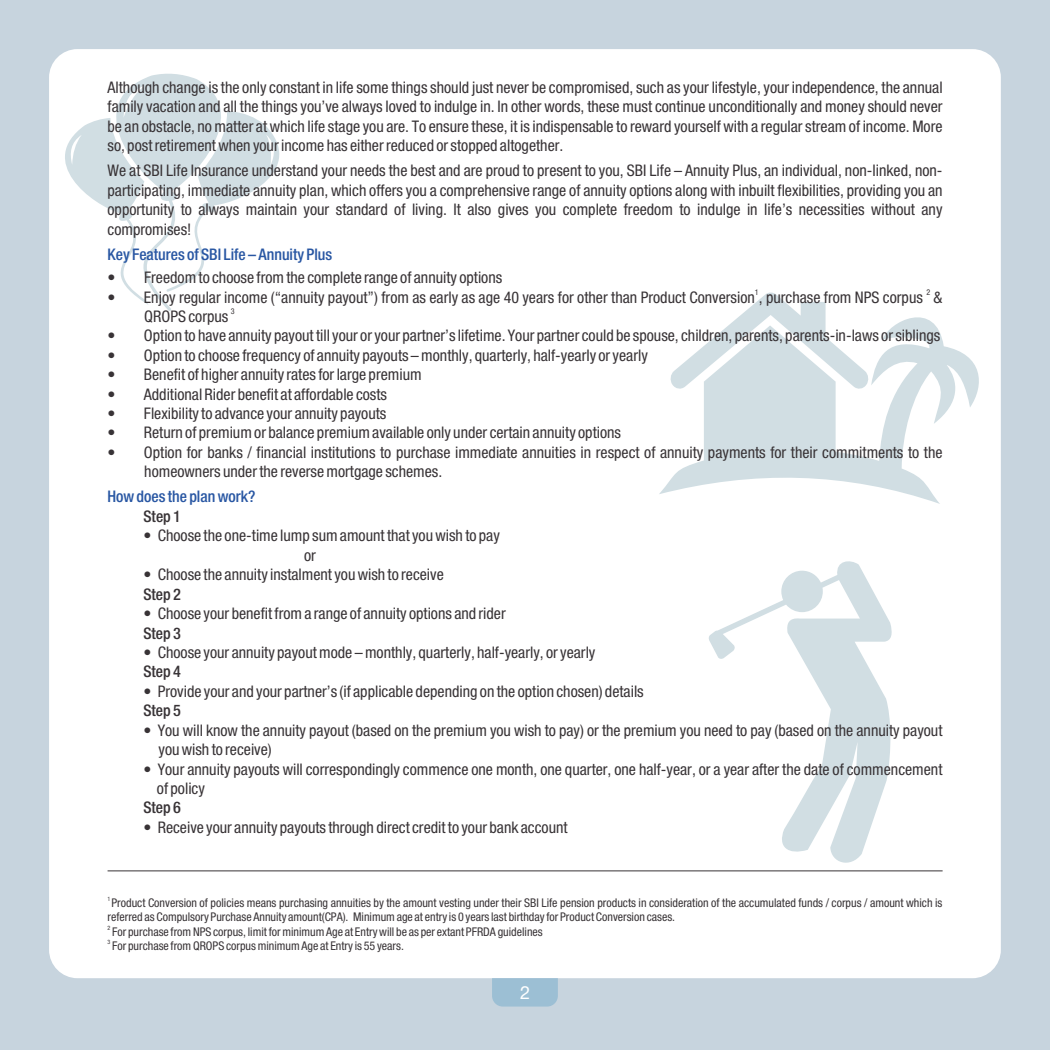
<style>
.page{position:relative;width:1050px;height:1050px;background:#fff}
.page>*{position:absolute;margin:0;border:0;box-sizing:border-box;transform-origin:0 0}
.t1{font:16px/19.4px "Heavenetica Cond 5 SH";color:#383336}
.t2{font:16px "Heavenetica Cond 6 Med SH";color:#2957a3}
.t3{font:16px "Heavenetica Cond 6 Med SH";color:#383336}
.t4{font:12px/14.6px "Heavenetica Cond 5 SH";color:#383336}
.t5{font:8px "Heavenetica Cond 5 SH";color:#383336}
.t6{font:6px "Heavenetica Cond 5 SH";color:#383336}
</style>
<div class="page">
<div style="left:0;top:0;width:1049px;height:1049px;background:#c7d4de"></div>
<div style="left:49px;top:49px;width:951px;height:929px;background:#fff;border-radius:28px"></div>
<svg style="left:35px;top:72px;width:245px;height:239px"></svg>
<svg style="left:659px;top:292px;width:320px;height:212px"></svg>
<svg style="left:709px;top:561px;width:183px;height:302px"></svg>
<hr style="left:108px;top:870px;width:834px;height:1px;background:#383336">
<div style="left:492px;top:978px;width:66px;height:28px;background:#9cbfd4"></div>
<p class="t1" style="left:107px;top:77px;width:836px;text-align:justify">Although change is the only constant in life some things should just never be compromised, such as your lifestyle, your independence, the annual family vacation and all the things you’ve always loved to indulge in. In other words, these must continue unconditionally and money should never be an obstacle, no matter at which life stage you are. To ensure these, it is indispensable to reward yourself with a regular stream of income. More so, post retirement when your income has either reduced or stopped altogether.</p>
<p class="t1" style="left:107px;top:160px;width:836px;text-align:justify">We at SBI Life Insurance understand your needs the best and are proud to present to you, SBI Life – Annuity Plus, an individual, non-linked, non&shy;participating, immediate annuity plan, which offers you a comprehensive range of annuity options along with inbuilt flexibilities, providing you an opportunity to always maintain your standard of living. It also gives you complete freedom to indulge in life’s necessities without any compromises!</p>
<p class="t2" style="left:107px;top:244px;width:226px">Key Features of SBI Life – Annuity Plus</p>
<p class="t1" style="left:107px;top:267px;width:396px">• Freedom to choose from the complete range of annuity options</p>
<p class="t5" style="left:755px;top:286px;width:5px">1</p>
<p class="t5" style="left:926px;top:286px;width:5px">2</p>
<p class="t1" style="left:107px;top:286px;width:836px">• Enjoy regular income (“annuity payout”) from as early as age 40 years for other than Product Conversion , purchase from NPS corpus &amp;</p>
<p class="t5" style="left:231px;top:306px;width:5px">3</p>
<p class="t1" style="left:144px;top:306px;width:86px">QROPS corpus</p>
<p class="t1" style="left:107px;top:325px;width:834px">• Option to have annuity payout till your or your partner’s lifetime. Your partner could be spouse, children, parents, parents-in-laws or siblings</p>
<p class="t1" style="left:107px;top:345px;width:542px">• Option to choose frequency of annuity payouts – monthly, quarterly, half-yearly or yearly</p>
<p class="t1" style="left:107px;top:364px;width:316px">• Benefit of higher annuity rates for large premium</p>
<p class="t1" style="left:107px;top:383px;width:281px">• Additional Rider benefit at affordable costs</p>
<p class="t1" style="left:107px;top:403px;width:280px">• Flexibility to advance your annuity payouts</p>
<p class="t1" style="left:107px;top:422px;width:515px">• Return of premium or balance premium available only under certain annuity options</p>
<p class="t1" style="left:144px;top:442px;width:799px;text-indent:-37px">• Option for banks / financial institutions to purchase immediate annuities in respect of annuity payments for their commitments to the homeowners under the reverse mortgage schemes.</p>
<p class="t2" style="left:107px;top:486px;width:149px">How does the plan work?</p>
<p class="t3" style="left:143px;top:506px;width:39px">Step 1</p>
<p class="t1" style="left:304px;top:525px;width:197px;text-indent:-160px">• Choose the one-time lump sum amount that you wish to pay or</p>
<p class="t1" style="left:143px;top:564px;width:302px">• Choose the annuity instalment you wish to receive</p>
<p class="t3" style="left:143px;top:583px;width:39px">Step 2</p>
<p class="t1" style="left:143px;top:603px;width:364px">• Choose your benefit from a range of annuity options and rider</p>
<p class="t3" style="left:143px;top:622px;width:39px">Step 3</p>
<p class="t1" style="left:143px;top:642px;width:453px">• Choose your annuity payout mode – monthly, quarterly, half-yearly, or yearly</p>
<p class="t3" style="left:143px;top:661px;width:39px">Step 4</p>
<p class="t1" style="left:143px;top:681px;width:502px">• Provide your and your partner’s (if applicable depending on the option chosen) details</p>
<p class="t3" style="left:143px;top:700px;width:39px">Step 5</p>
<p class="t1" style="left:158px;top:719px;width:785px;text-indent:-15px">• You will know the annuity payout (based on the premium you wish to pay) or the premium you need to pay (based on the annuity payout you wish to receive)</p>
<p class="t1" style="left:157px;top:758px;width:787px;text-indent:-13px">• Your annuity payouts will correspondingly commence one month, one quarter, one half-year, or a year after the date of commencement of policy</p>
<p class="t3" style="left:143px;top:797px;width:39px">Step 6</p>
<p class="t1" style="left:143px;top:817px;width:426px">• Receive your annuity payouts through direct credit to your bank account</p>
<p class="t6" style="left:107px;top:894px;width:4px">1</p>
<p class="t4" style="left:107px;top:894px;width:836px;text-indent:4px">Product Conversion of policies means purchasing annuities by the amount vesting under their SBI Life pension products in consideration of the accumulated funds / corpus / amount which is referred as Compulsory Purchase Annuity amount(CPA). Minimum age at entry is 0 years last birthday for Product Conversion cases.</p>
<p class="t6" style="left:107px;top:923px;width:4px">2</p>
<p class="t4" style="left:112px;top:923px;width:432px">For purchase from NPS corpus, limit for minimum Age at Entry will be as per extant PFRDA guidelines</p>
<p class="t6" style="left:107px;top:938px;width:4px">3</p>
<p class="t4" style="left:112px;top:938px;width:293px">For purchase from QROPS corpus minimum Age at Entry is 55 years.</p>
</div>
